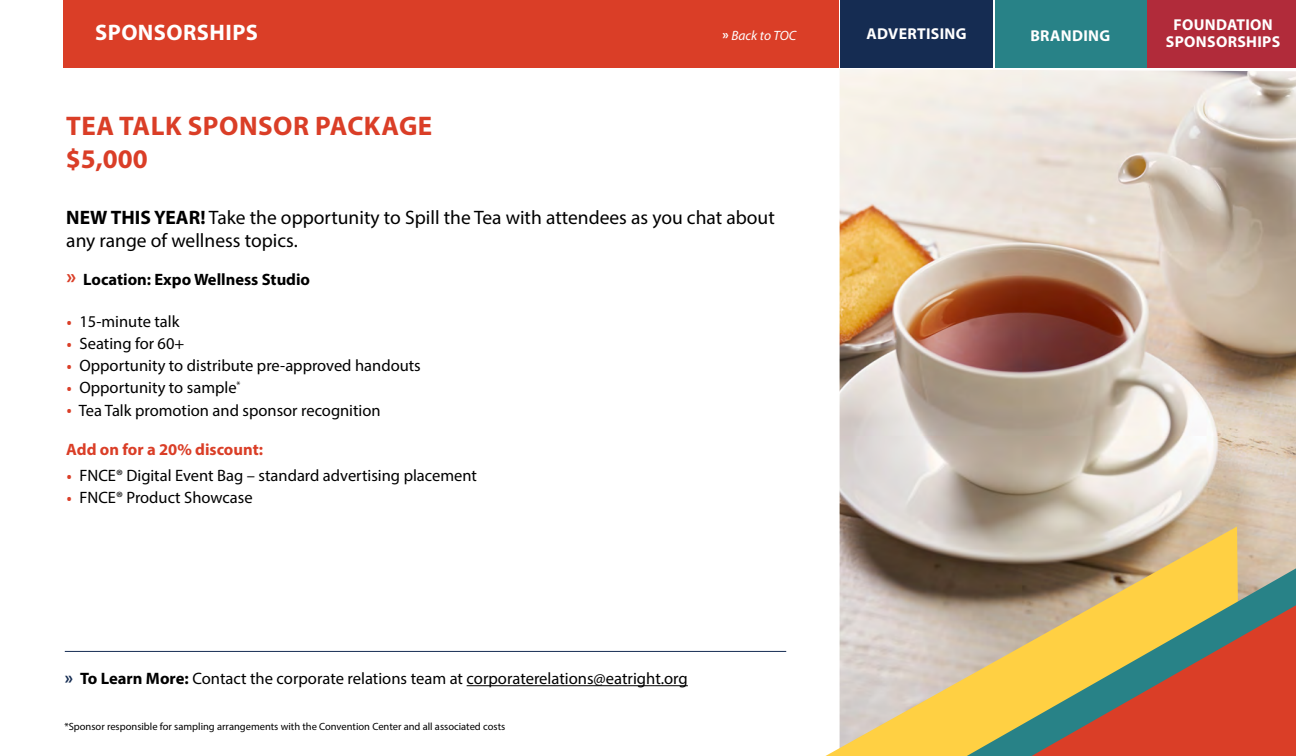
<style>
.page{position:relative;width:1296px;height:756px;background:#fff}
.page>*{position:absolute;margin:0;border:0;box-sizing:border-box;transform-origin:0 0}
.t1{font:700 27px/32.4px "Myriad Pro";letter-spacing:.02em;color:#da3e27}
.t2{font:700 22.5px "Myriad Pro";letter-spacing:.02em;color:#fff}
.t3{font:19.5px/23.2px "Myriad Pro";color:#000}
.t4{font:16.65px "Myriad Pro";color:#000}
.t5{font:16.5px "Myriad Pro";color:#000}
.t6{font:700 16.5px "Myriad Pro";color:#000}
.t7{font:700 16.5px "Myriad Pro";color:#da3e27}
.t8{font:700 15.75px/17px "Myriad Pro";letter-spacing:.02em;color:#fff;text-align:center}
.t9{font:italic 13.5px "Myriad Pro";color:#fff}
.t10{font:10.5px "Myriad Pro";color:#000}
.s1{font-weight:700;font-style:normal}
.s2{font-weight:700}
.s3{font-size:21px;color:#da3e27}
.s4{font-family:"Noto Sans";color:#da3e27}
.s5{font-weight:700;font-size:17.85px;color:#152c52}
</style>
<div class="page">
<img style="left:840px;top:69px;width:456px;height:499px">
<div style="left:63px;top:0;width:776px;height:67px;background:#da3e27"></div>
<svg style="left:825px;top:526px;width:415px;height:230px;background:#c5b495"></svg>
<svg style="left:967px;top:568px;width:329px;height:188px;background:#b6a361"></svg>
<svg style="left:1032px;top:605px;width:264px;height:151px;background:#bb7646"></svg>
<svg style="left:1045px;top:754px;width:251px;height:2px"></svg>
<div style="left:995px;top:0;width:151px;height:67px;background:#288287"></div>
<div style="left:840px;top:0;width:153px;height:67px;background:#152c52"></div>
<hr style="left:467px;top:685px;width:221px;height:1px;background:#000">
<hr style="left:65px;top:651px;width:721px;height:1px;background:#152c52">
<div style="left:1148px;top:0;width:148px;height:67px;background:#b12b3a"></div>
<h2 class="t2" style="left:95px;top:18px;width:164px">SPONSORSHIPS</h2>
<p class="t9" style="left:722px;top:27px;width:75px"><span class="s1">»</span> Back to TOC</p>
<h1 class="t1" style="left:66px;top:109px;width:368px">TEA TALK SPONSOR PACKAGE $5,000</h1>
<p class="t3" style="left:66px;top:206px;width:710px"><span class="s2">NEW THIS YEAR!</span> Take the opportunity to Spill the Tea with attendees as you chat about any range of wellness topics.</p>
<p class="t6" style="left:67px;top:268px;width:245px"><span class="s3">»</span> Location: Expo Wellness Studio</p>
<p class="t5" style="left:66px;top:311px;width:115px"><span class="s4">•</span> 15-minute talk</p>
<p class="t5" style="left:66px;top:334px;width:120px"><span class="s4">•</span> Seating for 60+</p>
<p class="t5" style="left:66px;top:356px;width:356px"><span class="s4">•</span> Opportunity to distribute pre-approved handouts</p>
<p class="t5" style="left:66px;top:378px;width:176px"><span class="s4">•</span> Opportunity to sample<sup>*</sup></p>
<p class="t5" style="left:66px;top:400px;width:316px"><span class="s4">•</span> Tea Talk promotion and sponsor recognition</p>
<p class="t7" style="left:66px;top:439px;width:198px">Add on for a 20% discount:</p>
<p class="t5" style="left:66px;top:466px;width:412px"><span class="s4">•</span> FNCE® Digital Event Bag – standard advertising placement</p>
<p class="t5" style="left:66px;top:488px;width:188px"><span class="s4">•</span> FNCE® Product Showcase</p>
<p class="t4" style="left:65px;top:668px;width:624px"><span class="s5">»</span> <span class="s2">To Learn More:</span> Contact the corporate relations team at corporaterelations@eatright.org</p>
<p class="t10" style="left:64px;top:720px;width:442px">*Sponsor responsible for sampling arrangements with the Convention Center and all associated costs</p>
<p class="t8" style="left:866px;top:25px;width:102px">ADVERTISING</p>
<p class="t8" style="left:1030px;top:27px;width:81px">BRANDING</p>
<p class="t8" style="left:1166px;top:16px;width:116px">FOUNDATION<br>SPONSORSHIPS</p>
</div>
